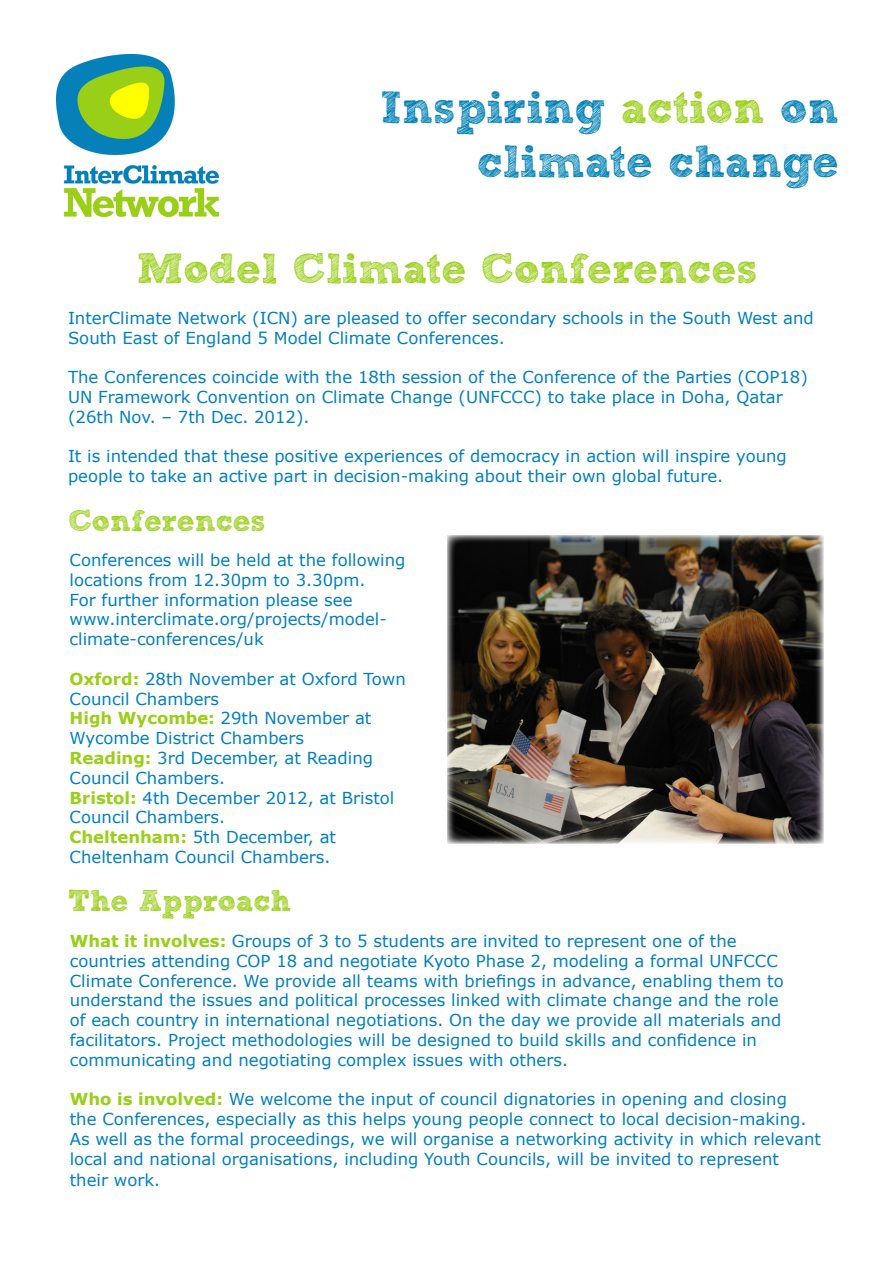
<style>
.page{position:relative;width:893px;height:1263px;background:#fff}
.page>*{position:absolute;margin:0;border:0;box-sizing:border-box;transform-origin:0 0}
.t1{font:45px "Sketch Rockwell";color:#0081b5}
.t2{font:42px "Sketch Rockwell";color:#99cf17}
.t3{font:30px "Sketch Rockwell";color:#99cf17}
.t4{font:16.5px/19.8px "Verdana";color:#007fc1}
.s1{color:#99cf17}
.s2{font-weight:700;color:#99cf17}
</style>
<div class="page">
<img style="left:447px;top:535px;width:377px;height:309px">
<img style="left:56px;top:54px;width:162px;height:163px">
<p class="t1" style="left:380px;top:83px;width:460px">Inspiring <span class="s1">action</span> on</p>
<p class="t1" style="left:477px;top:137px;width:363px">climate change</p>
<p class="t2" style="left:137px;top:245px;width:622px">Model Climate Conferences</p>
<p class="t4" style="left:68px;top:308px;width:747px">InterClimate Network (ICN) are pleased to offer secondary schools in the South West and<br>South East of England 5 Model Climate Conferences.</p>
<p class="t4" style="left:68px;top:367px;width:741px">The Conferences coincide with the 18th session of the Conference of the Parties (COP18)<br>UN Framework Convention on Climate Change (UNFCCC) to take place in Doha, Qatar (26th Nov. – 7th Dec. 2012).</p>
<p class="t4" style="left:68px;top:446px;width:720px">It is intended that these positive experiences of democracy in action will inspire young people to take an active part in decision-making about their own global future.</p>
<p class="t3" style="left:68px;top:504px;width:199px">Conferences</p>
<p class="t4" style="left:70px;top:550px;width:337px">Conferences will be held at the following</p>
<p class="t4" style="left:70px;top:570px;width:319px">locations from 12.30pm to 3.30pm.<br>For further information please see www.interclimate.org/projects/model-</p>
<p class="t4" style="left:70px;top:629px;width:196px">climate-conferences/uk</p>
<p class="t4" style="left:70px;top:669px;width:338px"><span class="s2">Oxford:</span> 28th November at Oxford Town<br>Council Chambers</p>
<p class="t4" style="left:70px;top:708px;width:303px"><span class="s2">High Wycombe:</span> 29th November at</p>
<p class="t4" style="left:70px;top:728px;width:236px">Wycombe District Chambers</p>
<p class="t4" style="left:70px;top:748px;width:305px"><span class="s2">Reading:</span> 3rd December, at Reading<br>Council Chambers.</p>
<p class="t4" style="left:70px;top:787px;width:326px"><span class="s2">Bristol:</span> 4th December 2012, at Bristol<br>Council Chambers.</p>
<p class="t4" style="left:70px;top:827px;width:268px"><span class="s2">Cheltenham:</span> 5th December, at<br>Cheltenham Council Chambers.</p>
<p class="t3" style="left:68px;top:884px;width:224px">The Approach</p>
<p class="t4" style="left:70px;top:931px;width:715px"><span class="s2">What it involves:</span> Groups of 3 to 5 students are invited to represent one of the countries attending COP 18 and negotiate Kyoto Phase 2, modeling a formal UNFCCC Climate Conference. We provide all teams with briefings in advance, enabling them to understand the issues and political processes linked with climate change and the role of each country in international negotiations. On the day we provide all materials and facilitators. Project methodologies will be designed to build skills and confidence in</p>
<p class="t4" style="left:70px;top:1050px;width:500px">communicating and negotiating complex issues with others.</p>
<p class="t4" style="left:70px;top:1089px;width:719px"><span class="s2">Who is involved:</span> We welcome the input of council dignatories in opening and closing</p>
<p class="t4" style="left:70px;top:1109px;width:753px">the Conferences, especially as this helps young people connect to local decision-making.<br>As well as the formal proceedings, we will organise a networking activity in which relevant local and national organisations, including Youth Councils, will be invited to represent their work.</p>
</div>
